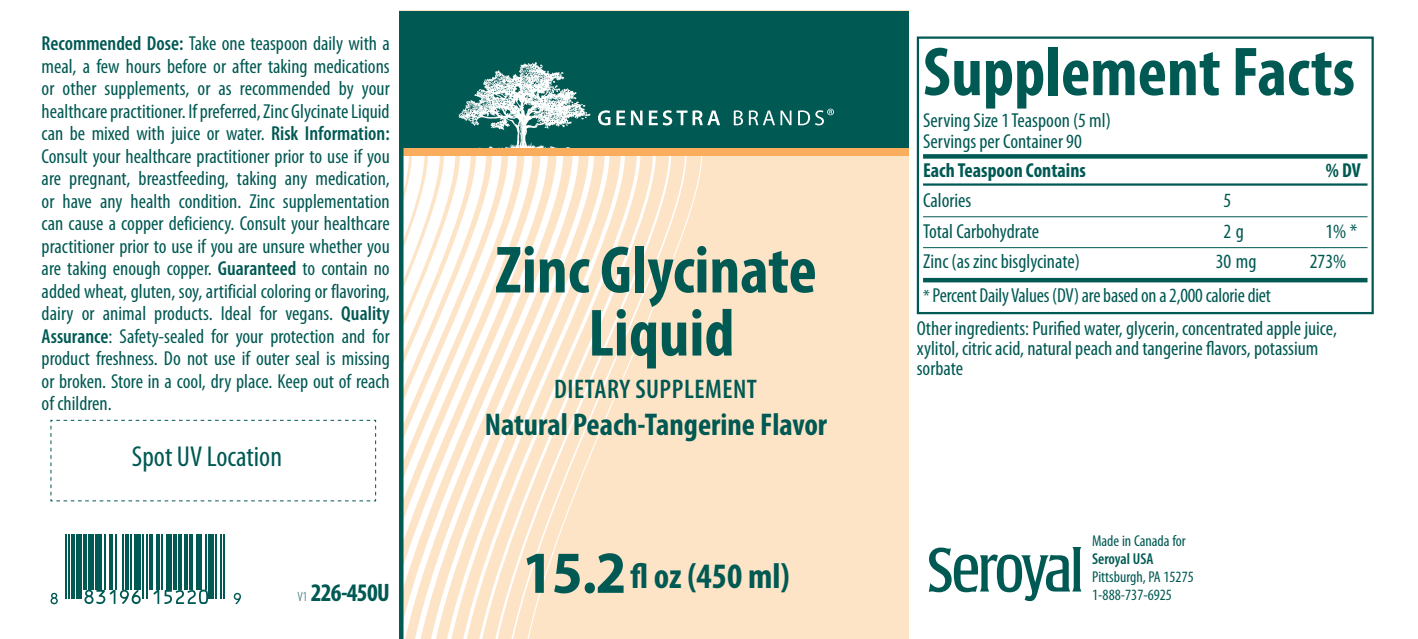
<style>
.page{position:relative;width:1418px;height:639px;background:#fff}
.page>*{position:absolute;margin:0;border:0;box-sizing:border-box;transform-origin:0 0}
.t1{font:700 condensed 69.75px "Myriad Pro";color:#005953}
.t2{font:700 condensed 67.27px/63px "Myriad Pro";color:#005953;text-align:center}
.t3{font:700 condensed 35.77px "Myriad Pro";color:#005953}
.t4{font:700 condensed 31.5px "Myriad Pro";color:#005953}
.t5{font:condensed 29.03px "Myriad Pro";color:#005953}
.t6{font:600 condensed 27px "Myriad Pro";letter-spacing:.02em;color:#005953}
.t7{font:700 condensed 25.2px "Myriad Pro";letter-spacing:-.03em;color:#005953}
.t8{font:condensed 20.25px/22.5px "Myriad Pro";color:#005953}
.t9{font:700 condensed 20.25px "Myriad Pro";color:#005953}
.t10{font:condensed 15.75px/18px "Myriad Pro";color:#005953}
.t11{font:600 condensed 15.75px "Myriad Pro";color:#005953}
.s1{font-weight:600}
.s2{font-weight:300;font-size:13.5px}
.s3{font-stretch:semi-condensed;font-size:59.85px}
.s4{font-size:18px}
</style>
<div class="page">
<div style="left:403px;top:11px;width:505px;height:627px;background:#fee4c7"></div>
<svg style="left:403px;top:156px;width:299px;height:482px"></svg>
<div style="left:399px;top:11px;width:509px;height:145px;background:#005953"></div>
<svg style="left:928px;top:547px;width:153px;height:53px"></svg>
<img style="left:458px;top:62px;width:133px;height:86px">
<svg style="left:598px;top:110px;width:12px;height:15px"></svg>
<svg style="left:616px;top:110px;width:9px;height:15px"></svg>
<svg style="left:631px;top:110px;width:11px;height:15px"></svg>
<svg style="left:649px;top:110px;width:71px;height:15px"></svg>
<svg style="left:734px;top:110px;width:9px;height:15px"></svg>
<svg style="left:749px;top:110px;width:42px;height:15px"></svg>
<svg style="left:798px;top:109px;width:36px;height:16px"></svg>
<div style="left:401px;top:148px;width:507px;height:8px;background:#faae5d"></div>
<hr style="left:399px;top:11px;width:4px;height:627px;background:#005953">
<svg style="left:50px;top:419px;width:326px;height:82px"></svg>
<svg style="left:923px;top:154px;width:444px;height:4px;background:#095f59"></svg>
<hr style="left:923px;top:183px;width:444px;height:2px;background:#005953">
<hr style="left:923px;top:216px;width:444px;height:1px;background:#005953">
<hr style="left:923px;top:247px;width:444px;height:1px;background:#005953">
<hr style="left:923px;top:278px;width:444px;height:4px;background:#005953">
<div style="left:916px;top:36px;width:457px;height:278px;border:2px solid #005953"></div>
<svg style="left:50px;top:592px;width:8px;height:12px"></svg>
<hr style="left:65px;top:534px;width:2px;height:64px;background:#005953">
<hr style="left:68px;top:534px;width:2px;height:64px;background:#005953">
<hr style="left:72px;top:534px;width:3px;height:64px;background:#005953">
<div style="left:77px;top:534px;width:5px;height:64px;background:#005953"></div>
<hr style="left:83px;top:534px;width:4px;height:55px;background:#005953">
<div style="left:88px;top:534px;width:6px;height:55px;background:#005953"></div>
<div style="left:95px;top:534px;width:7px;height:55px;background:#005953"></div>
<hr style="left:104px;top:534px;width:1px;height:55px;background:#005953">
<hr style="left:109px;top:534px;width:3px;height:55px;background:#005953">
<hr style="left:116px;top:534px;width:1px;height:55px;background:#005953">
<hr style="left:122px;top:534px;width:2px;height:55px;background:#005953">
<hr style="left:126px;top:534px;width:3px;height:55px;background:#005953">
<svg style="left:84px;top:589px;width:57px;height:14px"></svg>
<hr style="left:131px;top:534px;width:1px;height:55px;background:#005953">
<div style="left:134px;top:534px;width:7px;height:55px;background:#005953"></div>
<hr style="left:142px;top:534px;width:2px;height:64px;background:#005953">
<hr style="left:146px;top:534px;width:1px;height:64px;background:#005953">
<hr style="left:149px;top:534px;width:4px;height:55px;background:#005953">
<hr style="left:156px;top:534px;width:3px;height:55px;background:#005953">
<hr style="left:161px;top:534px;width:2px;height:55px;background:#005953">
<div style="left:166px;top:534px;width:5px;height:55px;background:#005953"></div>
<hr style="left:173px;top:534px;width:3px;height:55px;background:#005953">
<hr style="left:178px;top:534px;width:3px;height:55px;background:#005953">
<hr style="left:184px;top:534px;width:4px;height:55px;background:#005953">
<hr style="left:190px;top:534px;width:3px;height:55px;background:#005953">
<svg style="left:153px;top:589px;width:55px;height:14px"></svg>
<div style="left:196px;top:534px;width:5px;height:55px;background:#005953"></div>
<hr style="left:205px;top:534px;width:1px;height:55px;background:#005953">
<div style="left:208px;top:534px;width:5px;height:64px;background:#005953"></div>
<hr style="left:215px;top:534px;width:1px;height:64px;background:#005953">
<hr style="left:220px;top:534px;width:2px;height:64px;background:#005953">
<hr style="left:223px;top:534px;width:2px;height:64px;background:#005953">
<svg style="left:234px;top:592px;width:7px;height:12px"></svg>
<p class="t8" style="left:42px;top:32px;width:350px;text-align:justify"><span class="s1">Recommended Dose:</span> Take one teaspoon daily with a meal, a few hours before or after taking medications or other supplements, or as recommended by your healthcare practitioner. If preferred, Zinc Glycinate Liquid can be mixed with juice or water. <span class="s1">Risk Information:<br></span>Consult your healthcare practitioner prior to use if you are pregnant, breastfeeding, taking any medication, or have any health condition. Zinc supplementation can cause a copper deficiency. Consult your healthcare practitioner prior to use if you are unsure whether you are taking enough copper. <span class="s1">Guaranteed</span> to contain no added wheat, gluten, soy, artificial coloring or flavoring, dairy or animal products. Ideal for vegans. <span class="s1">Quality Assurance</span>: Safety-sealed for your protection and for product freshness. Do not use if outer seal is missing or broken. Store in a cool, dry place. Keep out of reach of children.</p>
<h3 class="t5" style="left:132px;top:438px;width:152px">Spot UV Location</h3>
<p class="t7" style="left:297px;top:576px;width:94px"><span class="s2">V1</span> 226-450U</p>
<h2 class="t2" style="left:495px;top:237px;width:323px">Zinc Glycinate<br>Liquid</h2>
<h3 class="t6" style="left:554px;top:374px;width:204px">DIETARY SUPPLEMENT</h3>
<h3 class="t4" style="left:485px;top:404px;width:344px">Natural Peach-Tangerine Flavor</h3>
<h3 class="t3" style="left:522px;top:553px;width:269px"><span class="s3">15.2</span> fl oz (450 ml)</h3>
<h1 class="t1" style="left:923px;top:28px;width:433px">Supplement Facts</h1>
<p class="t8" style="left:923px;top:109px;width:189px;line-height:21.4px">Serving Size 1 Teaspoon (5 ml)<br>Servings per Container 90</p>
<p class="t9" style="left:923px;top:158px;width:164px">Each Teaspoon Contains</p>
<p class="t9" style="left:1325px;top:158px;width:36px">% DV</p>
<p class="t8" style="left:923px;top:189px;width:50px">Calories</p>
<p class="t8" style="left:1223px;top:189px;width:9px">5</p>
<p class="t8" style="left:923px;top:220px;width:118px">Total Carbohydrate</p>
<p class="t8" style="left:1223px;top:220px;width:22px">2 g</p>
<p class="t8" style="left:1325px;top:220px;width:34px">1%*</p>
<p class="t8" style="left:923px;top:250px;width:158px">Zinc (as zinc bisglycinate)</p>
<p class="t8" style="left:1215px;top:250px;width:42px">30 mg</p>
<p class="t8" style="left:1309px;top:250px;width:38px">273%</p>
<p class="t8" style="left:923px;top:283px;width:349px"><span class="s4">*</span> Percent Daily Values (DV) are based on a 2,000 calorie diet</p>
<p class="t8" style="left:916px;top:317px;width:422px;line-height:20.2px">Other ingredients: Purified water, glycerin, concentrated apple juice, xylitol, citric acid, natural peach and tangerine flavors, potassium sorbate</p>
<p class="t10" style="left:1092px;top:531px;width:95px">Made in Canada for</p>
<p class="t11" style="left:1092px;top:549px;width:63px">Seroyal USA</p>
<p class="t10" style="left:1092px;top:567px;width:103px">Pittsburgh, PA 15275<br>1-888-737-6925</p>
</div>
